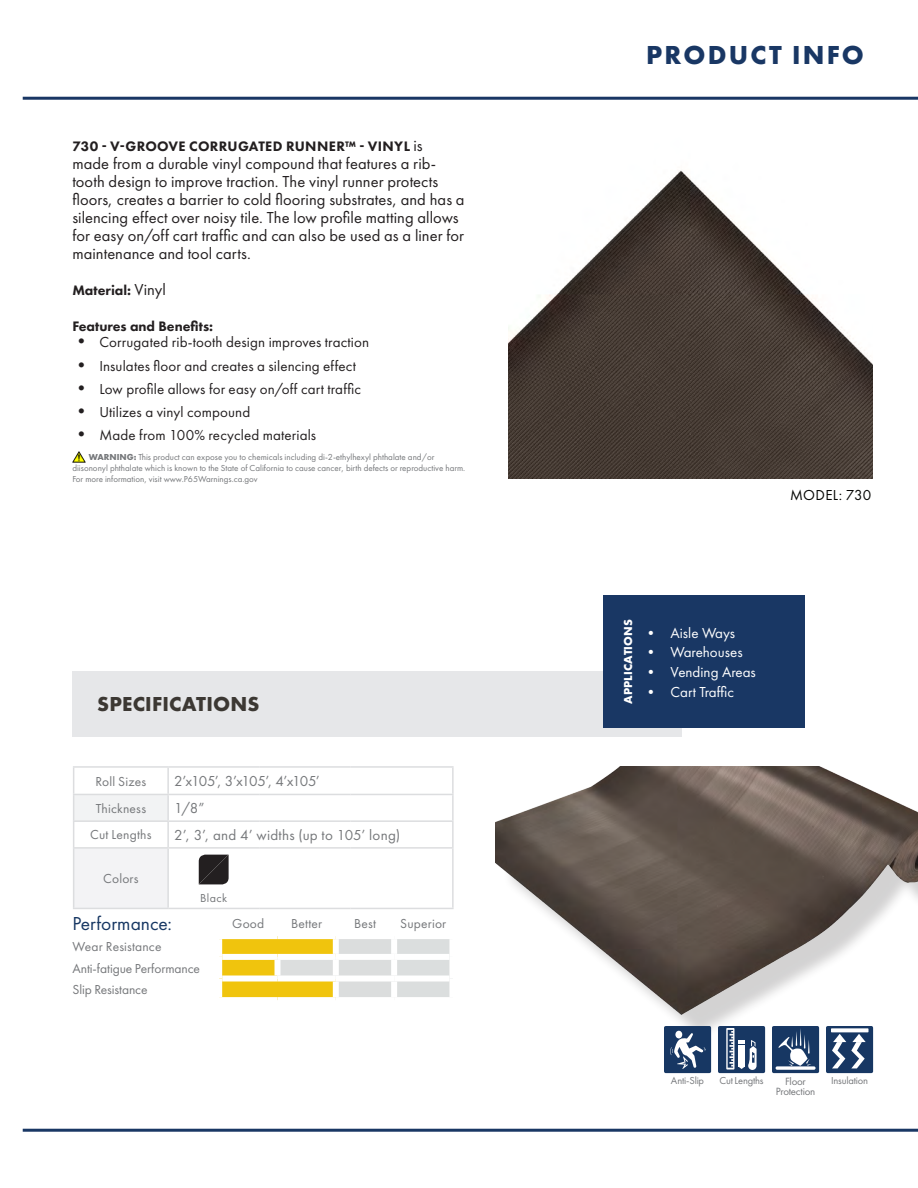
<style>
.page{position:relative;width:918px;height:1188px;background:#fff}
.page>*{position:absolute;margin:0;border:0;box-sizing:border-box;transform-origin:0 0}
.t1{font:700 27px "Futura New";letter-spacing:.08em;color:#193764}
.t2{font:700 21px "Futura New";letter-spacing:.01em;color:#3c3833}
.Paragraph_Style_2{font:19.5px "Futura New";color:#173763}
.Paragraph_Style_2-2{font:16.5px/18px "Futura New";letter-spacing:.005em;color:#231f20}
.t3{font:15px "Futura New";letter-spacing:.01em;color:#231f20}
.t4{font:15px "Futura New";color:#fff}
.t5{font:15px "Futura New";letter-spacing:.01em;color:#76787b}
.t6{font:15px "Futura New";letter-spacing:-.06em;color:#76787b}
.Paragraph_Style_2-3{font:15px "Futura New";letter-spacing:.015em;color:#040503}
.Paragraph_Style_2-4{font:800 14.25px "Futura New";letter-spacing:.02em;color:#231f20}
.Paragraph_Style_2-5{font:800 14.25px "Futura New";color:#231f20}
.Paragraph_Style_2-6{font:13.5px "Futura New";letter-spacing:.01em;color:#76787b}
.Paragraph_Style_2-7{font:13.5px "Futura New";letter-spacing:-.01em;color:#76787b}
.t7{font:700 12px "Futura New";letter-spacing:.01em;color:#fff}
.t8{font:12px "Futura New";letter-spacing:.03em;color:#76787b}
.Paragraph_Style_2-8{font:10.95px "Futura New";letter-spacing:-.02em;color:#76787b}
.Paragraph_Style_2-9{font:10.5px "Futura New";letter-spacing:-.02em;color:#76787b}
.t9{font:9px/10.8px "Futura New";color:#76787b}
.s1{font-weight:400;font-size:16.5px}
.s2{font-size:18px}
.s3{font-weight:700}
</style>
<div class="page">
<img style="left:509px;top:170px;width:364px;height:309px">
<img style="left:495px;top:766px;width:423px;height:253px">
<div style="left:73px;top:671px;width:609px;height:65px;background:#e6e7e9"></div>
<div style="left:604px;top:595px;width:201px;height:133px;background:#193764"></div>
<hr style="left:23px;top:97px;width:895px;height:3px;background:#193764">
<hr style="left:23px;top:1129px;width:895px;height:3px;background:#193764">
<svg style="left:222px;top:939px;width:227px;height:58px;background:#e6d175"></svg>
<div style="left:278px;top:957px;width:58px;height:22px;background:#dcdede"></div>
<div style="left:394px;top:979px;width:58px;height:21px;background:#dbdede"></div>
<div style="left:275px;top:960px;width:6px;height:16px;background:#fff"></div>
<div style="left:333px;top:939px;width:6px;height:15px;background:#fff"></div>
<div style="left:333px;top:960px;width:6px;height:16px;background:#fff"></div>
<div style="left:333px;top:982px;width:6px;height:15px;background:#fff"></div>
<div style="left:391px;top:939px;width:6px;height:15px;background:#fff"></div>
<div style="left:391px;top:960px;width:6px;height:16px;background:#fff"></div>
<div style="left:391px;top:982px;width:6px;height:15px;background:#fff"></div>
<div style="left:449px;top:979px;width:6px;height:18px;background:#fff"></div>
<div style="left:394px;top:997px;width:61px;height:6px;background:#fff"></div>
<div style="left:222px;top:954px;width:56px;height:6px;background:#fff"></div>
<div style="left:278px;top:954px;width:58px;height:6px;background:#fff"></div>
<div style="left:336px;top:954px;width:58px;height:6px;background:#fff"></div>
<div style="left:394px;top:954px;width:55px;height:6px;background:#fff"></div>
<div style="left:222px;top:976px;width:56px;height:6px;background:#fff"></div>
<div style="left:278px;top:976px;width:58px;height:6px;background:#fff"></div>
<div style="left:336px;top:976px;width:58px;height:6px;background:#fff"></div>
<div style="left:394px;top:976px;width:55px;height:6px;background:#fff"></div>
<img style="left:72px;top:451px;width:14px;height:11px">
<div style="left:74px;top:794px;width:94px;height:27px;background:#f2f3f4"></div>
<div style="left:74px;top:848px;width:94px;height:60px;background:#f3f3f5"></div>
<hr style="left:73px;top:766px;width:95px;height:2px;background:#dcdddf">
<hr style="left:168px;top:766px;width:91px;height:2px;background:#dcdddf">
<hr style="left:167px;top:768px;width:2px;height:26px;background:#dcdddf">
<hr style="left:259px;top:766px;width:91px;height:2px;background:#dcdddf">
<hr style="left:350px;top:766px;width:104px;height:2px;background:#dcdddf">
<hr style="left:452px;top:768px;width:2px;height:26px;background:#dcdddf">
<hr style="left:73px;top:794px;width:95px;height:1px;background:#dcdddf">
<hr style="left:168px;top:794px;width:91px;height:1px;background:#dcdddf">
<hr style="left:167px;top:795px;width:2px;height:25px;background:#dcdddf">
<hr style="left:259px;top:794px;width:91px;height:1px;background:#dcdddf">
<hr style="left:350px;top:794px;width:104px;height:1px;background:#dcdddf">
<hr style="left:452px;top:795px;width:2px;height:25px;background:#dcdddf">
<hr style="left:73px;top:820px;width:95px;height:2px;background:#dcdddf">
<svg style="left:73px;top:768px;width:1px;height:79px"></svg>
<hr style="left:168px;top:820px;width:91px;height:2px;background:#dcdddf">
<hr style="left:167px;top:822px;width:2px;height:25px;background:#dcdddf">
<hr style="left:259px;top:820px;width:91px;height:2px;background:#dcdddf">
<hr style="left:350px;top:820px;width:104px;height:2px;background:#dcdddf">
<hr style="left:452px;top:822px;width:2px;height:25px;background:#dcdddf">
<hr style="left:73px;top:847px;width:95px;height:2px;background:#dcdddf">
<hr style="left:73px;top:849px;width:1px;height:59px;background:#dcdddf">
<hr style="left:168px;top:847px;width:91px;height:2px;background:#dcdddf">
<hr style="left:167px;top:849px;width:2px;height:59px;background:#dcdddf">
<hr style="left:259px;top:847px;width:91px;height:2px;background:#dcdddf">
<hr style="left:350px;top:847px;width:104px;height:2px;background:#dcdddf">
<hr style="left:452px;top:849px;width:2px;height:59px;background:#dcdddf">
<hr style="left:73px;top:908px;width:95px;height:1px;background:#dcdddf">
<hr style="left:168px;top:908px;width:91px;height:1px;background:#dcdddf">
<hr style="left:259px;top:908px;width:91px;height:1px;background:#dcdddf">
<hr style="left:350px;top:908px;width:104px;height:1px;background:#dcdddf">
<svg style="left:199px;top:855px;width:30px;height:29px"></svg>
<div style="left:664px;top:1026px;width:47px;height:47px;background:#173763;border-radius:2px"></div>
<div style="left:718px;top:1026px;width:47px;height:47px;background:#173763;border-radius:2px"></div>
<div style="left:772px;top:1026px;width:47px;height:47px;background:#173763;border-radius:2px"></div>
<div style="left:826px;top:1026px;width:47px;height:47px;background:#173763;border-radius:2px"></div>
<svg style="left:726px;top:1028px;width:31px;height:42px"></svg>
<svg style="left:670px;top:1033px;width:36px;height:36px"></svg>
<svg style="left:776px;top:1066px;width:40px;height:4px"></svg>
<svg style="left:778px;top:1029px;width:33px;height:37px"></svg>
<svg style="left:831px;top:1028px;width:38px;height:4px"></svg>
<svg style="left:832px;top:1034px;width:34px;height:34px"></svg>
<p class="Paragraph_Style_2-4" style="left:72px;top:137px;width:352px">730 - V-GROOVE CORRUGATED RUNNER™ - VINYL <span class="s1">is</span></p>
<p class="Paragraph_Style_2-2" style="left:72px;top:154px;width:394px">made from a durable vinyl compound that features a rib&shy;tooth design to improve traction. The vinyl runner protects floors, creates a barrier to cold flooring substrates, and has a silencing effect over noisy tile. The low profile matting allows for easy on/off cart traffic and can also be used as a liner for maintenance and tool carts.</p>
<p class="Paragraph_Style_2-5" style="left:72px;top:281px;width:95px">Material: <span class="s1">Vinyl</span></p>
<p class="Paragraph_Style_2-5" style="left:72px;top:317px;width:142px">Features and Benefits:</p>
<p class="t3" style="left:72px;top:333px;width:298px"><span class="s2">•</span> Corrugated rib-tooth design improves traction</p>
<p class="t3" style="left:72px;top:357px;width:285px"><span class="s2">•</span> Insulates floor and creates a silencing effect</p>
<p class="t3" style="left:72px;top:380px;width:290px"><span class="s2">•</span> Low profile allows for easy on/off cart traffic</p>
<p class="t3" style="left:72px;top:403px;width:179px"><span class="s2">•</span> Utilizes a vinyl compound</p>
<p class="t3" style="left:72px;top:426px;width:245px"><span class="s2">•</span> Made from 100% recycled materials</p>
<p class="t9" style="left:72px;top:452px;width:394px;text-indent:16px"><span class="s3">WARNING:</span> This product can expose you to chemicals including di-2-ethylhexyl phthalate and/or diisononyl phthalate which is known to the State of California to cause cancer, birth defects or reproductive harm.<br>For more information, visit www.P65Warnings.ca.gov</p>
<p class="t2" style="left:97px;top:691px;width:164px">SPECIFICATIONS</p>
<p class="Paragraph_Style_2-6" style="left:96px;top:773px;width:52px">Roll Sizes</p>
<p class="t6" style="left:174px;top:772px;width:147px">2’x105’, 3’x105’, 4’x105’</p>
<p class="Paragraph_Style_2-6" style="left:96px;top:800px;width:52px">Thickness</p>
<p class="t5" style="left:174px;top:799px;width:32px">1/8”</p>
<p class="Paragraph_Style_2-6" style="left:90px;top:827px;width:63px">Cut Lengths</p>
<p class="t5" style="left:174px;top:826px;width:228px">2’, 3’, and 4’ widths (up to 105’ long)</p>
<p class="Paragraph_Style_2-6" style="left:103px;top:871px;width:37px">Colors</p>
<p class="t8" style="left:200px;top:891px;width:28px">Black</p>
<p class="Paragraph_Style_2" style="left:72px;top:912px;width:101px">Performance:</p>
<p class="Paragraph_Style_2-6" style="left:232px;top:915px;width:34px">Good</p>
<p class="Paragraph_Style_2-6" style="left:291px;top:915px;width:33px">Better</p>
<p class="Paragraph_Style_2-6" style="left:354px;top:915px;width:23px">Best</p>
<p class="Paragraph_Style_2-6" style="left:400px;top:915px;width:47px">Superior</p>
<p class="Paragraph_Style_2-6" style="left:72px;top:939px;width:91px">Wear Resistance</p>
<p class="Paragraph_Style_2-7" style="left:72px;top:960px;width:129px">Anti-fatigue Performance</p>
<p class="Paragraph_Style_2-7" style="left:72px;top:982px;width:77px">Slip Resistance</p>
<p class="t1" style="left:646px;top:38px;width:219px">PRODUCT INFO</p>
<p class="Paragraph_Style_2-3" style="left:790px;top:486px;width:83px">MODEL: 730</p>
<p class="t7" style="left:620px;top:704px;width:86px;rotate:-90deg">APPLICATIONS</p>
<p class="t4" style="left:643px;top:624px;width:93px">• Aisle Ways</p>
<p class="t4" style="left:643px;top:644px;width:101px">• Warehouses</p>
<p class="t4" style="left:643px;top:663px;width:114px">• Vending Areas</p>
<p class="t4" style="left:643px;top:683px;width:92px">• Cart Traffic</p>
<p class="Paragraph_Style_2-9" style="left:671px;top:1074px;width:35px">Anti-Slip</p>
<p class="Paragraph_Style_2-9" style="left:720px;top:1074px;width:45px">Cut Lengths</p>
<p class="Paragraph_Style_2-8" style="left:785px;top:1074px;width:22px">Floor</p>
<p class="Paragraph_Style_2-8" style="left:776px;top:1085px;width:41px">Protection</p>
<p class="Paragraph_Style_2-9" style="left:831px;top:1074px;width:38px">Insulation</p>
</div>
